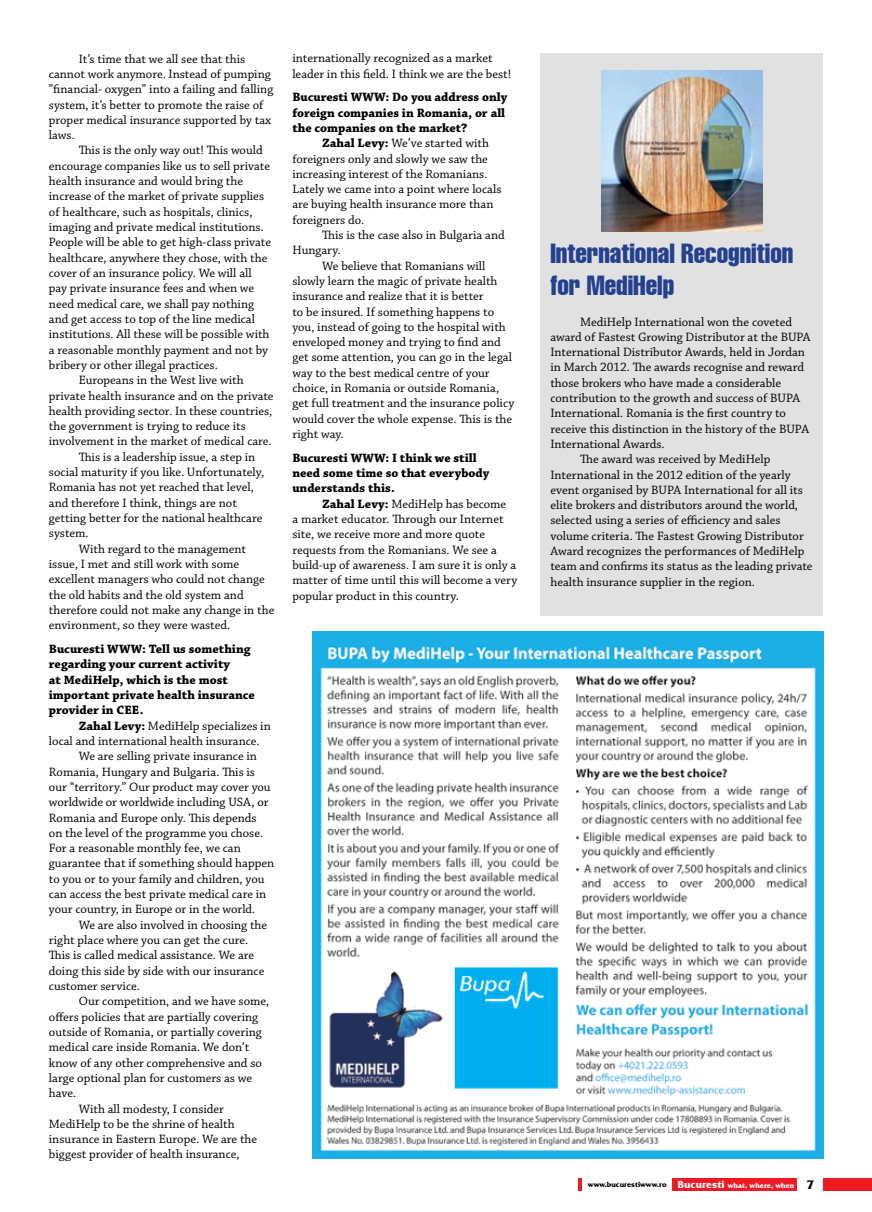
<style>
.page{position:relative;width:872px;height:1212px;background:#fff}
.page>*{position:absolute;margin:0;border:0;box-sizing:border-box;transform-origin:0 0}
.t1{font:extra-condensed 27px/32.4px "Helvetica LT";color:#25408f}
.t2{font:12.75px/15.3px "Chaparral Pro";color:#000}
.t3{font:700 12.75px/15.3px "Chaparral Pro";color:#000}
.t4{font:700 7.5px "Friz Quadrata IT Cby BT";color:#000}
.s1{font-weight:700}
.s2{font-size:10.5px;color:#fff}
.s3{color:#fff}
.s4{font-size:12.75px}
</style>
<div class="page">
<img style="left:313px;top:631px;width:510px;height:527px">
<div style="left:578px;top:1178px;width:294px;height:13px;background:#ed1c24"></div>
<div style="left:582px;top:1177px;width:90px;height:14px;background:#fff"></div>
<div style="left:797px;top:1170px;width:26px;height:28px;background:#fff"></div>
<div style="left:540px;top:53px;width:283px;height:563px;background:#e2e1e1"></div>
<img style="left:601px;top:71px;width:161px;height:160px">
<p class="t2" style="left:49px;top:51px;width:226px;text-indent:30px">It’s time that we all see that this cannot work anymore. Instead of pumping ”financial- oxygen” into a failing and falling system, it’s better to promote the raise of proper medical insurance supported by tax laws.</p>
<p class="t2" style="left:79px;top:143px;width:185px">This is the only way out! This would</p>
<p class="t2" style="left:49px;top:159px;width:223px">encourage companies like us to sell private</p>
<p class="t2" style="left:49px;top:174px;width:196px">health insurance and would bring the</p>
<p class="t2" style="left:49px;top:189px;width:217px">increase of the market of private supplies</p>
<p class="t2" style="left:49px;top:205px;width:205px">of healthcare, such as hospitals, clinics,</p>
<p class="t2" style="left:49px;top:220px;width:216px">imaging and private medical institutions.</p>
<p class="t2" style="left:49px;top:235px;width:224px">People will be able to get high-class private</p>
<p class="t2" style="left:49px;top:250px;width:220px">healthcare, anywhere they chose, with the</p>
<p class="t2" style="left:49px;top:266px;width:204px">cover of an insurance policy. We will all</p>
<p class="t2" style="left:49px;top:281px;width:207px">pay private insurance fees and when we</p>
<p class="t2" style="left:49px;top:296px;width:207px">need medical care, we shall pay nothing</p>
<p class="t2" style="left:49px;top:312px;width:208px">and get access to top of the line medical</p>
<p class="t2" style="left:49px;top:327px;width:222px">institutions. All these will be possible with</p>
<p class="t2" style="left:49px;top:342px;width:221px">a reasonable monthly payment and not by</p>
<p class="t2" style="left:49px;top:358px;width:170px">bribery or other illegal practices.</p>
<p class="t2" style="left:79px;top:373px;width:166px">Europeans in the West live with</p>
<p class="t2" style="left:49px;top:388px;width:226px">private health insurance and on the private</p>
<p class="t2" style="left:49px;top:404px;width:225px">health providing sector. In these countries,</p>
<p class="t2" style="left:49px;top:419px;width:198px">the government is trying to reduce its</p>
<p class="t2" style="left:49px;top:434px;width:224px">involvement in the market of medical care.</p>
<p class="t2" style="left:79px;top:450px;width:178px">This is a leadership issue, a step in</p>
<p class="t2" style="left:49px;top:465px;width:217px">social maturity if you like. Unfortunately,</p>
<p class="t2" style="left:49px;top:480px;width:206px">Romania has not yet reached that level,</p>
<p class="t2" style="left:49px;top:495px;width:189px">and therefore I think, things are not</p>
<p class="t2" style="left:49px;top:511px;width:215px">getting better for the national healthcare</p>
<p class="t2" style="left:49px;top:526px;width:41px">system.</p>
<p class="t2" style="left:79px;top:541px;width:169px">With regard to the management</p>
<p class="t2" style="left:49px;top:557px;width:192px">issue, I met and still work with some</p>
<p class="t2" style="left:49px;top:572px;width:217px">excellent managers who could not change</p>
<p class="t2" style="left:49px;top:587px;width:196px">the old habits and the old system and</p>
<p class="t2" style="left:49px;top:603px;width:227px">therefore could not make any change in the</p>
<p class="t2" style="left:49px;top:618px;width:183px">environment, so they were wasted.</p>
<p class="t3" style="left:49px;top:642px;width:207px">Bucuresti WWW: Tell us something regarding your current activity<br>at MediHelp, which is the most important private health insurance provider in CEE.</p>
<p class="t2" style="left:79px;top:718px;width:194px"><span class="s1">Zahal Levy:</span> MediHelp specializes in</p>
<p class="t2" style="left:49px;top:734px;width:212px">local and international health insurance.</p>
<p class="t2" style="left:79px;top:749px;width:180px">We are selling private insurance in</p>
<p class="t2" style="left:49px;top:764px;width:208px">Romania, Hungary and Bulgaria. This is</p>
<p class="t2" style="left:49px;top:780px;width:223px">our “territory.” Our product may cover you</p>
<p class="t2" style="left:49px;top:795px;width:221px">worldwide or worldwide including USA, or</p>
<p class="t2" style="left:49px;top:810px;width:209px">Romania and Europe only. This depends</p>
<p class="t2" style="left:49px;top:826px;width:216px">on the level of the programme you chose.</p>
<p class="t2" style="left:49px;top:841px;width:193px">For a reasonable monthly fee, we can</p>
<p class="t2" style="left:49px;top:856px;width:227px">guarantee that if something should happen</p>
<p class="t2" style="left:49px;top:871px;width:217px">to you or to your family and children, you</p>
<p class="t2" style="left:49px;top:887px;width:219px">can access the best private medical care in</p>
<p class="t2" style="left:49px;top:902px;width:208px">your country, in Europe or in the world.</p>
<p class="t2" style="left:79px;top:917px;width:190px">We are also involved in choosing the</p>
<p class="t2" style="left:49px;top:933px;width:201px">right place where you can get the cure.</p>
<p class="t2" style="left:49px;top:948px;width:207px">This is called medical assistance. We are</p>
<p class="t2" style="left:49px;top:963px;width:217px">doing this side by side with our insurance</p>
<p class="t2" style="left:49px;top:979px;width:92px">customer service.</p>
<p class="t2" style="left:79px;top:994px;width:192px">Our competition, and we have some,</p>
<p class="t2" style="left:49px;top:1009px;width:211px">offers policies that are partially covering</p>
<p class="t2" style="left:49px;top:1025px;width:214px">outside of Romania, or partially covering</p>
<p class="t2" style="left:49px;top:1040px;width:202px">medical care inside Romania. We don’t</p>
<p class="t2" style="left:49px;top:1055px;width:215px">know of any other comprehensive and so</p>
<p class="t2" style="left:49px;top:1071px;width:205px">large optional plan for customers as we</p>
<p class="t2" style="left:49px;top:1086px;width:29px">have.</p>
<p class="t2" style="left:79px;top:1101px;width:147px">With all modesty, I consider</p>
<p class="t2" style="left:49px;top:1116px;width:187px">MediHelp to be the shrine of health</p>
<p class="t2" style="left:49px;top:1132px;width:210px">insurance in Eastern Europe. We are the</p>
<p class="t2" style="left:49px;top:1147px;width:192px">biggest provider of health insurance,</p>
<p class="t2" style="left:292px;top:51px;width:220px">internationally recognized as a market leader in this field. I think we are the best!</p>
<p class="t3" style="left:292px;top:90px;width:216px">Bucuresti WWW: Do you address only foreign companies in Romania, or all the companies on the market?</p>
<p class="t2" style="left:292px;top:136px;width:210px;text-indent:30px"><span class="s1">Zahal Levy:</span> We’ve started with foreigners only and slowly we saw the increasing interest of the Romanians.<br>Lately we came into a point where locals are buying health insurance more than foreigners do.</p>
<p class="t2" style="left:322px;top:228px;width:184px">This is the case also in Bulgaria and</p>
<p class="t2" style="left:292px;top:243px;width:50px">Hungary.</p>
<p class="t2" style="left:322px;top:258px;width:165px">We believe that Romanians will</p>
<p class="t2" style="left:292px;top:274px;width:207px">slowly learn the magic of private health</p>
<p class="t2" style="left:292px;top:289px;width:193px">insurance and realize that it is better</p>
<p class="t2" style="left:292px;top:304px;width:203px">to be insured. If something happens to</p>
<p class="t2" style="left:292px;top:320px;width:215px">you, instead of going to the hospital with</p>
<p class="t2" style="left:292px;top:335px;width:210px">enveloped money and trying to find and</p>
<p class="t2" style="left:292px;top:350px;width:221px">get some attention, you can go in the legal</p>
<p class="t2" style="left:292px;top:366px;width:199px">way to the best medical centre of your</p>
<p class="t2" style="left:292px;top:381px;width:208px">choice, in Romania or outside Romania,</p>
<p class="t2" style="left:292px;top:396px;width:223px">get full treatment and the insurance policy</p>
<p class="t2" style="left:292px;top:411px;width:221px">would cover the whole expense. This is the</p>
<p class="t2" style="left:292px;top:427px;width:53px">right way.</p>
<p class="t3" style="left:292px;top:451px;width:198px">Bucuresti WWW: I think we still need some time so that everybody understands this.</p>
<p class="t2" style="left:292px;top:496px;width:226px;text-indent:30px"><span class="s1">Zahal Levy:</span> MediHelp has become<br>a market educator. Through our Internet site, we receive more and more quote requests from the Romanians. We see a build-up of awareness. I am sure it is only a matter of time until this will become a very popular product in this country.</p>
<h1 class="t1" style="left:550px;top:236px;width:244px">International Recognition for MediHelp</h1>
<p class="t2" style="left:580px;top:314px;width:213px">MediHelp International won the coveted</p>
<p class="t2" style="left:550px;top:330px;width:262px">award of Fastest Growing Distributor at the BUPA</p>
<p class="t2" style="left:550px;top:345px;width:256px">International Distributor Awards, held in Jordan</p>
<p class="t2" style="left:550px;top:360px;width:255px">in March 2012. The awards recognise and reward</p>
<p class="t2" style="left:550px;top:375px;width:232px">those brokers who have made a considerable</p>
<p class="t2" style="left:550px;top:391px;width:251px">contribution to the growth and success of BUPA</p>
<p class="t2" style="left:550px;top:406px;width:237px">International. Romania is the first country to</p>
<p class="t2" style="left:550px;top:421px;width:260px">receive this distinction in the history of the BUPA</p>
<p class="t2" style="left:550px;top:437px;width:116px">International Awards.</p>
<p class="t2" style="left:580px;top:452px;width:192px">The award was received by MediHelp</p>
<p class="t2" style="left:550px;top:467px;width:242px">International in the 2012 edition of the yearly</p>
<p class="t2" style="left:550px;top:483px;width:254px">event organised by BUPA International for all its</p>
<p class="t2" style="left:550px;top:498px;width:249px">elite brokers and distributors around the world,</p>
<p class="t2" style="left:550px;top:513px;width:232px">selected using a series of efficiency and sales</p>
<p class="t2" style="left:550px;top:528px;width:255px">volume criteria. The Fastest Growing Distributor</p>
<p class="t2" style="left:550px;top:544px;width:255px">Award recognizes the performances of MediHelp</p>
<p class="t2" style="left:550px;top:559px;width:264px">team and confirms its status as the leading private</p>
<p class="t2" style="left:550px;top:574px;width:206px">health insurance supplier in the region.</p>
<p class="t4" style="left:588px;top:1180px;width:228px">www.bucurestiwww.ro <span class="s2">Bucuresti</span> <span class="s3">what, where, when</span> <span class="s4">7</span></p>
</div>
